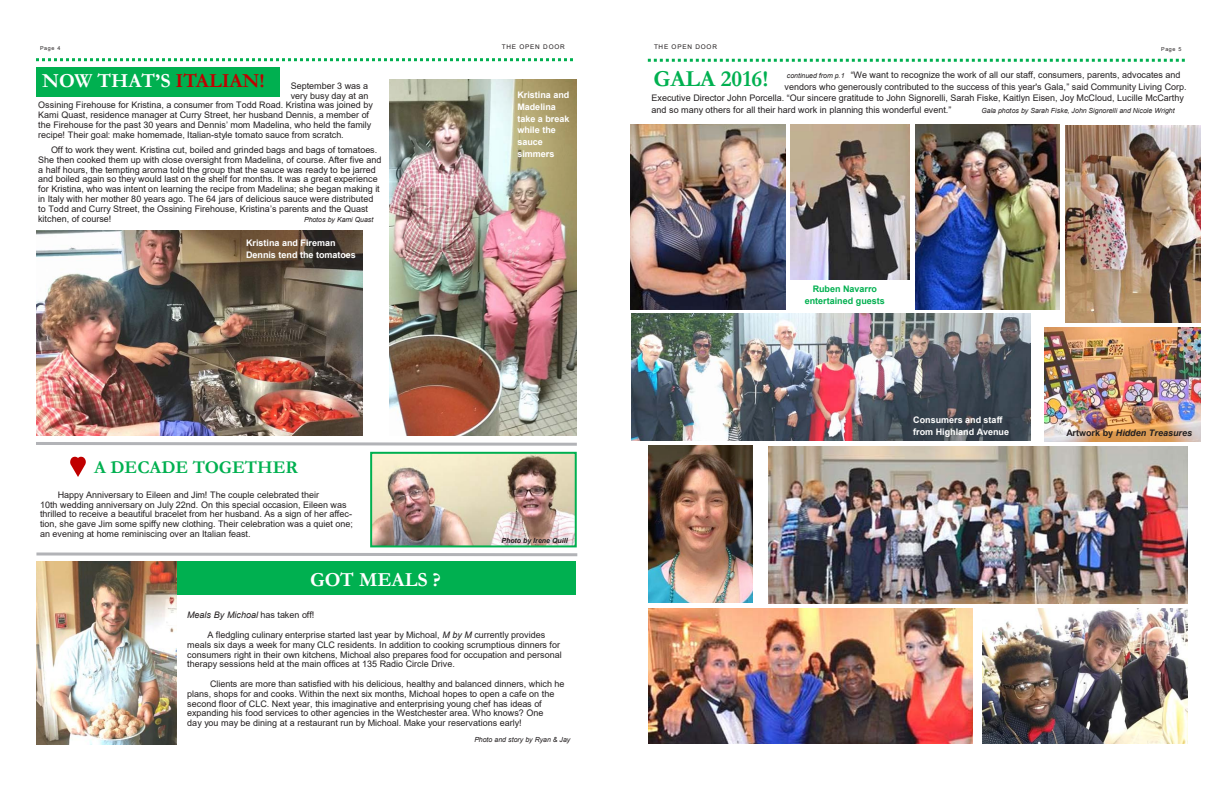
<style>
.page{position:relative;width:1224px;height:792px;background:#fff}
.page>*{position:absolute;margin:0;border:0;box-sizing:border-box;transform-origin:0 0}
.t1{font:700 23px "Garamond";color:#00b050}
.t2{font:700 20px "Garamond";color:#fff}
.t3{font:700 18px "Garamond";color:#00b050}
.t4{font:9px/9.8px "Arial";color:#231f20}
.t5{font:700 9px/11.7px "Arial";color:#fff}
.t6{font:700 9px/11.8px "Arial";color:#00b050;text-align:center}
.t7{font:italic 700 9px "Arial";color:#231f20}
.t8{font:8.8px "Arial";color:#231f20}
.t9{font:italic 7px "Arial";letter-spacing:-.01em;color:#231f20}
.t10{font:italic 700 7px "Arial";letter-spacing:-.005em;color:#231f20}
.t11{font:6.4px "Arial";letter-spacing:.12em;color:#231f20}
.t12{font:5.4px "Arial";letter-spacing:.11em;color:#231f20}
.s1{color:#c00000}
.s2{font-style:italic}
.s3{font-style:italic;font-size:7px}
.s4{font-style:normal}
</style>
<div class="page">
<svg style="left:36px;top:58px;width:537px;height:3px"></svg>
<div style="left:176px;top:562px;width:400px;height:33px;background:#00b050"></div>
<img style="left:37px;top:561px;width:139px;height:183px">
<img style="left:373px;top:455px;width:201px;height:89px">
<div style="left:370px;top:452px;width:207px;height:95px;border:2px solid #00b050"></div>
<svg style="left:36px;top:552px;width:542px;height:5px"></svg>
<svg style="left:70px;top:456px;width:16px;height:21px"></svg>
<svg style="left:36px;top:442px;width:541px;height:4px;background:#c4c5c8"></svg>
<div style="left:36px;top:67px;width:244px;height:29px;background:#00b050"></div>
<img style="left:36px;top:231px;width:326px;height:205px">
<img style="left:389px;top:80px;width:188px;height:355px">
<svg style="left:648px;top:59px;width:537px;height:3px"></svg>
<img style="left:631px;top:314px;width:399px;height:127px">
<img style="left:1044px;top:328px;width:156px;height:113px">
<img style="left:631px;top:124px;width:154px;height:186px">
<img style="left:1065px;top:125px;width:135px;height:198px">
<img style="left:649px;top:445px;width:104px;height:158px">
<img style="left:915px;top:125px;width:145px;height:185px">
<img style="left:790px;top:124px;width:119px;height:155px">
<img style="left:769px;top:446px;width:419px;height:158px">
<img style="left:648px;top:609px;width:324px;height:134px">
<img style="left:982px;top:609px;width:206px;height:135px">
<p class="t8" style="left:39px;top:37px;width:10px">R.</p>
<p class="t12" style="left:40px;top:44px;width:22px">Page 4</p>
<h2 class="t2" style="left:42px;top:67px;width:224px">NOW THAT’S <span class="s1">ITALIAN!</span></h2>
<p class="t4" style="left:291px;top:81px;width:79px">September 3 was a</p>
<p class="t4" style="left:291px;top:91px;width:79px">very busy day at an</p>
<p class="t4" style="left:38px;top:100px;width:336px">Ossining Firehouse for Kristina, a consumer from Todd Road. Kristina was joined by</p>
<p class="t4" style="left:38px;top:110px;width:332px">Kami Quast, residence manager at Curry Street, her husband Dennis, a member of</p>
<p class="t4" style="left:38px;top:120px;width:335px">the Firehouse for the past 30 years and Dennis’ mom Madelina, who held the family</p>
<p class="t4" style="left:38px;top:130px;width:307px">recipe! Their goal: make homemade, Italian-style tomato sauce from scratch.</p>
<p class="t4" style="left:38px;top:145px;width:345px;text-indent:13px">Off to work they went. Kristina cut, boiled and grinded bags and bags of tomatoes.<br>She then cooked them up with close oversight from Madelina, of course. After five and a half hours, the tempting aroma told the group that the sauce was ready to be jarred and boiled again so they would last on the shelf for months. It was a great experience for Kristina, who was intent on learning the recipe from Madelina; she began making it in Italy with her mother 80 years ago. The 64 jars of delicious sauce were distributed to Todd and Curry Street, the Ossining Firehouse, Kristina’s parents and the Quast kitchen, of course!</p>
<p class="t9" style="left:304px;top:215px;width:71px">Photos by Kami Quast</p>
<p class="t5" style="left:246px;top:237px;width:111px">Kristina and Fireman<br>Dennis tend the tomatoes</p>
<p class="t11" style="left:502px;top:42px;width:64px">THE OPEN DOOR</p>
<p class="t5" style="left:517px;top:90px;width:54px">Kristina and<br>Madelina take a break while the sauce simmers</p>
<h3 class="t3" style="left:94px;top:455px;width:205px">A DECADE TOGETHER</h3>
<p class="t4" style="left:40px;top:490px;width:314px;text-indent:18px">Happy Anniversary to Eileen and Jim! The couple celebrated their<br>10th wedding anniversary on July 22nd. On this special occasion, Eileen was thrilled to receive a beautiful bracelet from her husband. As a sign of her affec&shy;tion, she gave Jim some spiffy new clothing. Their celebration was a quiet one; an evening at home reminiscing over an Italian feast.</p>
<h2 class="t2" style="left:310px;top:566px;width:132px">GOT MEALS ?</h2>
<p class="t10" style="left:502px;top:536px;width:68px">Photo by Irene Quill</p>
<p class="t4" style="left:207px;top:605px;width:339px;line-height:19.6px;text-indent:-20px"><span class="s2">Meals By Michoal</span> has taken off!<br>A fledgling culinary enterprise started last year by Michoal, <span class="s2">M by M</span> currently provides</p>
<p class="t4" style="left:187px;top:640px;width:376px">meals six days a week for many CLC residents. In addition to cooking scrumptious dinners for consumers right in their own kitchens, Michoal also prepares food for occupation and personal therapy sessions held at the main offices at 135 Radio Circle Drive.</p>
<p class="t4" style="left:187px;top:679px;width:379px;text-indent:23px">Clients are more than satisfied with his delicious, healthy and balanced dinners, which he plans, shops for and cooks. Within the next six months, Michoal hopes to open a cafe on the second floor of CLC. Next year, this imaginative and enterprising young chef has ideas of expanding his food services to other agencies in the Westchester area. Who knows? One<br>day you may be dining at a restaurant run by Michoal. Make your reservations early!</p>
<p class="t9" style="left:474px;top:735px;width:98px">Photo and story by Ryan &amp; Jay</p>
<p class="t11" style="left:654px;top:42px;width:64px">THE OPEN DOOR</p>
<p class="t12" style="left:1161px;top:45px;width:22px">Page 5</p>
<p class="t4" style="left:787px;top:70px;width:395px"><span class="s3">continued from p.1</span> “We want to recognize the work of all our staff, consumers, parents, advocates and</p>
<p class="t4" style="left:785px;top:82px;width:403px">vendors who generously contributed to the success of this year's Gala,” said Community Living Corp.</p>
<p class="t4" style="left:652px;top:93px;width:534px">Executive Director John Porcella. “Our sincere gratitude to John Signorelli, Sarah Fiske, Kaitlyn Eisen, Joy McCloud, Lucille McCarthy</p>
<p class="t4" style="left:652px;top:105px;width:301px">and so many others for all their hard work in planning this wonderful event.”</p>
<p class="t9" style="left:982px;top:106px;width:195px">Gala photos by Sarah Fiske, John Signorelli and Nicole Wright</p>
<h1 class="t1" style="left:654px;top:63px;width:116px">GALA 2016!</h1>
<p class="t6" style="left:805px;top:283px;width:81px">Ruben Navarro entertained guests</p>
<p class="t5" style="left:913px;top:414px;width:97px">Consumers and staff from Highland Avenue</p>
<p class="t7" style="left:1066px;top:426px;width:127px"><span class="s4">Artwork by</span> Hidden Treasures</p>
</div>
